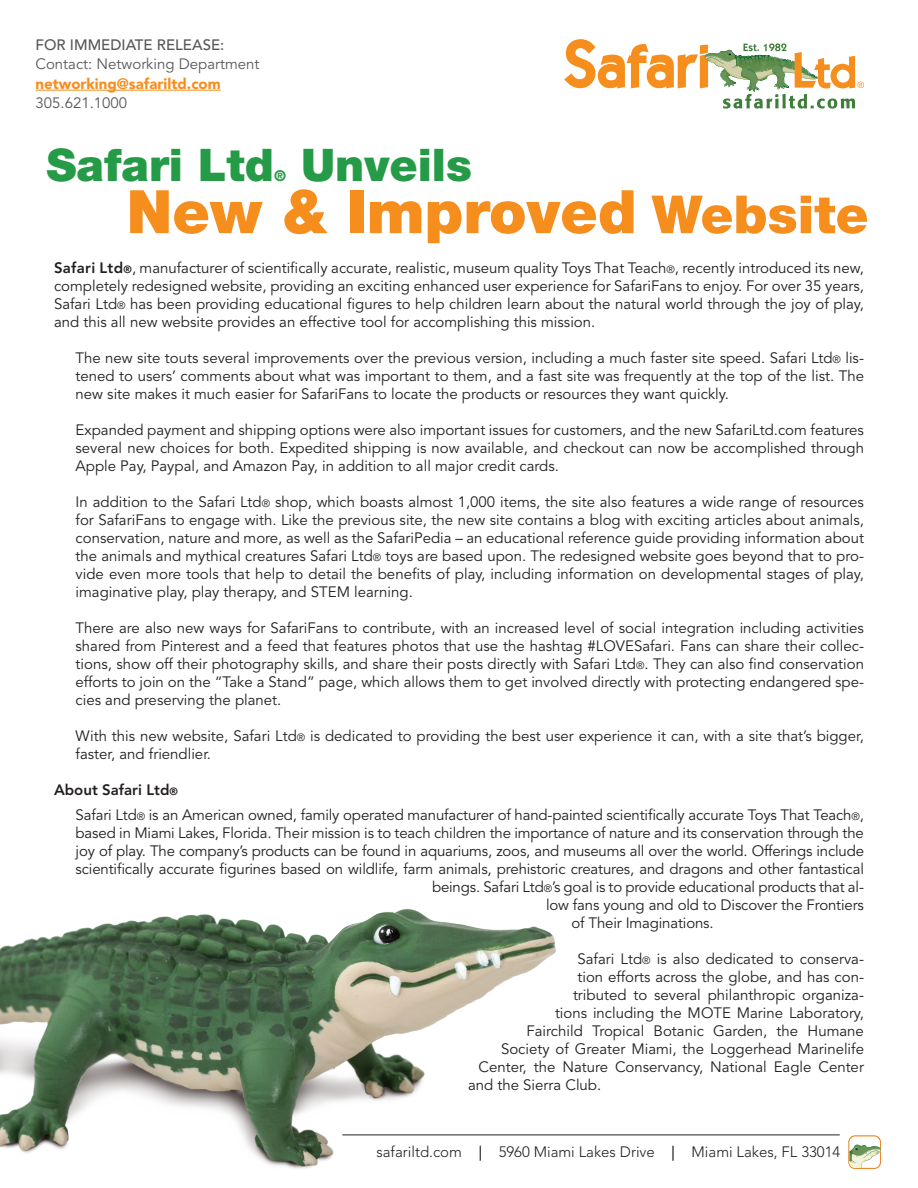
<style>
.page{position:relative;width:918px;height:1188px;background:#fff}
.page>*{position:absolute;margin:0;border:0;box-sizing:border-box;transform-origin:0 0}
.t1{font:900 60px "Helvetica Neue LT Std";color:#f68e1e}
.t2{font:900 45px "Helvetica Neue LT Std";color:#269b47}
.t3{font:15px/18px "Avenir LT Std";color:#231f20;text-align:justify}
.t4{font:300 15px "Avenir LT Std";color:#231f20}
.t5{font:15px "Avenir LT Std";color:#57585a}
.t6{font:900 15px "Avenir LT Std";color:#f68e1e}
.t7{font:500 15px "Avenir LT Std";color:#57585a}
.t8{font:800 15px "Avenir LT Std";color:#231f20}
.t9{font:900 15px "Helvetica Neue LT Std";color:#269b47}
.s1{font-size:52.5px}
.s2{font-weight:800}
.s3{font-weight:800;font-size:10.5px}
.s4{font-size:10.5px}
.s5{font-weight:500}
</style>
<div class="page">
<svg style="left:848px;top:1135px;width:33px;height:34px"></svg>
<svg style="left:849px;top:1136px;width:32px;height:33px"></svg>
<div style="left:849px;top:1136px;width:31px;height:32px;background:#fff;border-radius:6px"></div>
<svg style="left:849px;top:1144px;width:32px;height:24px"></svg>
<hr style="left:342px;top:1135px;width:498px;height:1px;background:#231f20">
<hr style="left:36px;top:90px;width:185px;height:1px;background:#f68e1e">
<svg style="left:564px;top:39px;width:300px;height:70px"></svg>
<img style="left:0;top:909px;width:682px;height:260px">
<p class="t7" style="left:36px;top:36px;width:190px">FOR IMMEDIATE RELEASE:</p>
<p class="t5" style="left:36px;top:55px;width:226px">Contact: Networking Department</p>
<p class="t6" style="left:36px;top:74px;width:187px">networking@safariltd.com</p>
<p class="t5" style="left:36px;top:94px;width:93px">305.621.1000</p>
<p class="t2" style="left:46px;top:138px;width:229px">Safari Ltd</p>
<p class="t2" style="left:301px;top:138px;width:172px">Unveils</p>
<p class="t1" style="left:127px;top:176px;width:743px">New &amp; Improved <span class="s1">Website</span></p>
<p class="t3" style="left:54px;top:259px;width:812px"><span class="s2">Safari Ltd</span><span class="s3">®</span>, manufacturer of scientifically accurate, realistic, museum quality Toys That Teach<span class="s4">®</span>, recently introduced its new, completely redesigned website, providing an exciting enhanced user experience for SafariFans to enjoy. For over 35 years, Safari Ltd<span class="s4">®</span> has been providing educational figures to help children learn about the natural world through the joy of play, and this all new website provides an effective tool for accomplishing this mission.</p>
<p class="t3" style="left:76px;top:349px;width:790px">The new site touts several improvements over the previous version, including a much faster site speed. Safari Ltd<span class="s4">®</span> lis&shy;tened to users’ comments about what was important to them, and a fast site was frequently at the top of the list. The new site makes it much easier for SafariFans to locate the products or resources they want quickly.</p>
<p class="t3" style="left:76px;top:421px;width:790px">Expanded payment and shipping options were also important issues for customers, and the new SafariLtd.com features several new choices for both. Expedited shipping is now available, and checkout can now be accomplished through Apple Pay, Paypal, and Amazon Pay, in addition to all major credit cards.</p>
<p class="t3" style="left:76px;top:493px;width:790px">In addition to the Safari Ltd<span class="s4">®</span> shop, which boasts almost 1,000 items, the site also features a wide range of resources for SafariFans to engage with. Like the previous site, the new site contains a blog with exciting articles about animals, conservation, nature and more, as well as the SafariPedia – an educational reference guide providing information about the animals and mythical creatures Safari Ltd<span class="s4">®</span> toys are based upon. The redesigned website goes beyond that to pro&shy;vide even more tools that help to detail the benefits of play, including information on developmental stages of play, imaginative play, play therapy, and STEM learning.</p>
<p class="t3" style="left:76px;top:619px;width:790px">There are also new ways for SafariFans to contribute, with an increased level of social integration including activities shared from Pinterest and a feed that features photos that use the hashtag #LOVESafari. Fans can share their collec&shy;tions, show off their photography skills, and share their posts directly with Safari Ltd<span class="s4">®</span>. They can also find conservation efforts to join on the “Take a Stand” page, which allows them to get involved directly with protecting endangered spe&shy;cies and preserving the planet.</p>
<p class="t3" style="left:76px;top:727px;width:790px">With this new website, Safari Ltd<span class="s4">®</span> is dedicated to providing the best user experience it can, with a site that’s bigger, faster, and friendlier.</p>
<p class="t8" style="left:54px;top:781px;width:125px">About Safari Ltd<span class="s4">®</span></p>
<p class="t3" style="left:76px;top:806px;width:790px">Safari Ltd<span class="s4">®</span> is an American owned, family operated manufacturer of hand-painted scientifically accurate Toys That Teach<span class="s4">®</span>,</p>
<p class="t3" style="left:76px;top:824px;width:790px">based in Miami Lakes, Florida. Their mission is to teach children the importance of nature and its conservation through the</p>
<p class="t3" style="left:76px;top:842px;width:790px">joy of play. The company’s products can be found in aquariums, zoos, and museums all over the world. Offerings include</p>
<p class="t3" style="left:76px;top:860px;width:790px">scientifically accurate figurines based on wildlife, farm animals, prehistoric creatures, and dragons and other fantastical</p>
<p class="t3" style="left:432px;top:878px;width:433px">beings. Safari Ltd<span class="s4">®</span>’s goal is to provide educational products that al-</p>
<p class="t3" style="left:546px;top:896px;width:319px">low fans young and old to Discover the Frontiers</p>
<p class="t3" style="left:572px;top:914px;width:144px">of Their Imaginations.</p>
<p class="t3" style="left:578px;top:950px;width:288px">Safari Ltd<span class="s4">®</span> is also dedicated to conserva-</p>
<p class="t3" style="left:578px;top:968px;width:288px">tion efforts across the globe, and has con-</p>
<p class="t3" style="left:573px;top:986px;width:292px">tributed to several philanthropic organiza-</p>
<p class="t3" style="left:555px;top:1004px;width:311px">tions including the MOTE Marine Laboratory,</p>
<p class="t3" style="left:526px;top:1022px;width:339px">Fairchild Tropical Botanic Garden, the Humane</p>
<p class="t3" style="left:501px;top:1040px;width:365px">Society of Greater Miami, the Loggerhead Marinelife</p>
<p class="t3" style="left:478px;top:1058px;width:387px">Center, the Nature Conservancy, National Eagle Center</p>
<p class="t3" style="left:468px;top:1076px;width:135px">and the Sierra Club.</p>
<p class="t9" style="left:274px;top:166px;width:13px">®</p>
<p class="t4" style="left:376px;top:1143px;width:465px">safariltd.com <span class="s5">|</span> 5960 Miami Lakes Drive <span class="s5">|</span> Miami Lakes, FL 33014</p>
</div>
